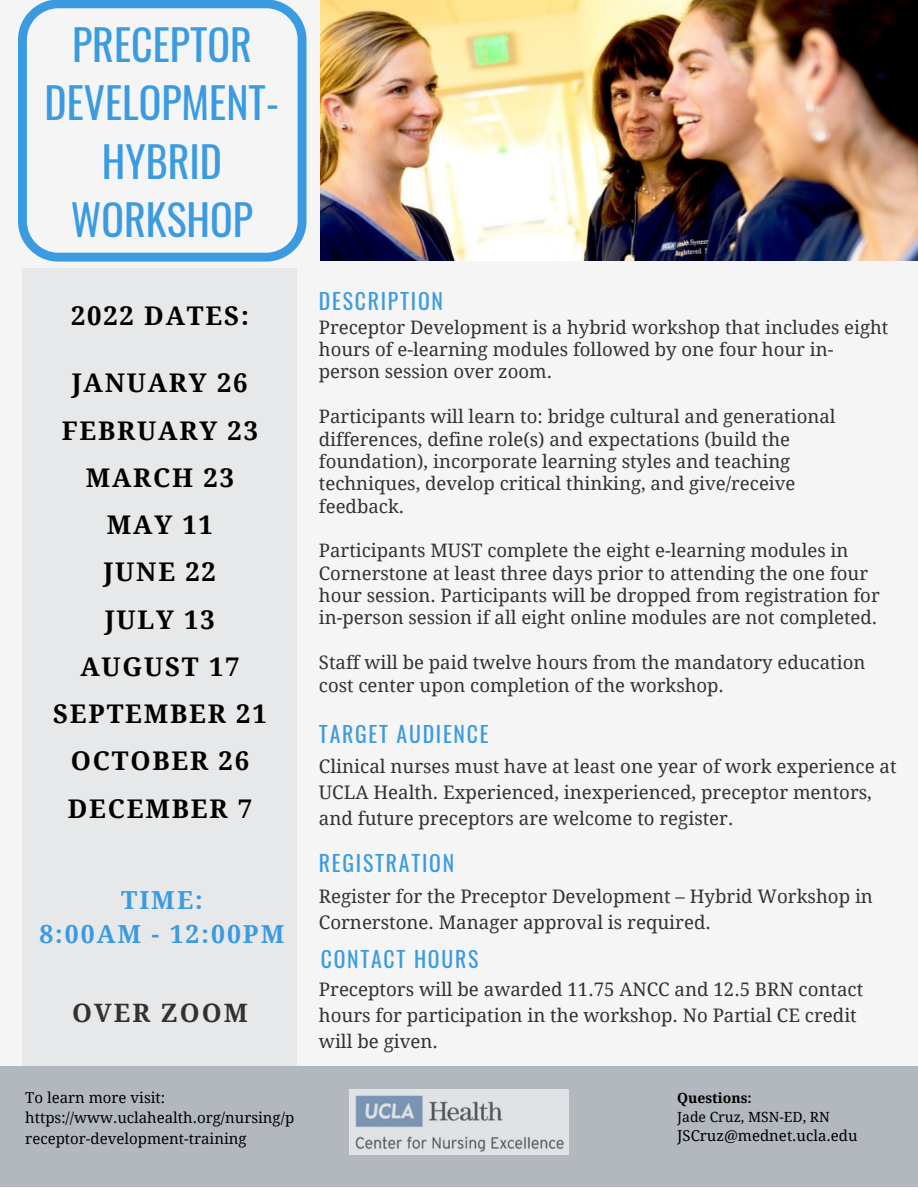
<style>
.page{position:relative;width:918px;height:1188px;background:#f5f5f5}
.page>*{position:absolute;margin:0;border:0;box-sizing:border-box;transform-origin:0 0}
.t1{font:42px/58.5px "Oswald";color:#3b9be0;text-align:center}
.t2{font:700 25.8px "Droid Serif";letter-spacing:.07em;color:#000}
.t3{font:700 25.35px "Droid Serif";letter-spacing:.08em;color:#323232}
.t4{font:700 24.9px "Droid Serif";letter-spacing:.08em;color:#3b9be0}
.t5{font:21.75px "Oswald";letter-spacing:.08em;color:#3b9be0}
.t6{font:18.75px/25.8px "Droid Serif";color:#323232}
.t7{font:18.6px/22.4px "Droid Serif";color:#323232}
.t8{font:15px/20.2px "Droid Serif";color:#000}
.t9{font:13.95px "Droid Serif";color:#000}
.t10{font:700 13.95px "Droid Serif";color:#000}
</style>
<div class="page">
<div style="left:22px;top:268px;width:275px;height:810px;background:#e7e8e9"></div>
<div style="left:0;top:1066px;width:918px;height:121px;background:#b2b8be"></div>
<svg style="left:18px;top:0;width:288px;height:262px"></svg>
<img style="left:321px;top:0;width:597px;height:261px">
<img style="left:349px;top:1089px;width:220px;height:66px">
<p class="t1" style="left:45px;top:14px;width:236px">PRECEPTOR<br>DEVELOPMENT-</p>
<p class="t1" style="left:71px;top:131px;width:184px">HYBRID<br>WORKSHOP</p>
<p class="t2" style="left:71px;top:301px;width:179px">2022 DATES:</p>
<p class="t2" style="left:72px;top:368px;width:177px">JANUARY 26</p>
<p class="t2" style="left:62px;top:416px;width:198px">FEBRUARY 23</p>
<p class="t2" style="left:86px;top:463px;width:150px">MARCH 23</p>
<p class="t2" style="left:107px;top:510px;width:108px">MAY 11</p>
<p class="t2" style="left:104px;top:557px;width:113px">JUNE 22</p>
<p class="t2" style="left:105px;top:605px;width:111px">JULY 13</p>
<p class="t2" style="left:80px;top:652px;width:161px">AUGUST 17</p>
<p class="t2" style="left:53px;top:699px;width:215px">SEPTEMBER 21</p>
<p class="t2" style="left:71px;top:746px;width:180px">OCTOBER 26</p>
<p class="t2" style="left:68px;top:794px;width:186px">DECEMBER 7</p>
<p class="t4" style="left:121px;top:886px;width:83px">TIME:</p>
<p class="t4" style="left:39px;top:920px;width:247px">8:00AM - 12:00PM</p>
<p class="t3" style="left:72px;top:999px;width:177px">OVER ZOOM</p>
<p class="t8" style="left:25px;top:1088px;width:141px">To learn more visit:</p>
<p class="t8" style="left:25px;top:1108px;width:270px">https://www.uclahealth.org/nursing/p receptor-development-training</p>
<p class="t5" style="left:319px;top:284px;width:126px">DESCRIPTION</p>
<p class="t7" style="left:319px;top:316px;width:571px">Preceptor Development is a hybrid workshop that includes eight hours of e-learning modules followed by one four hour in&shy;person session over zoom.</p>
<p class="t7" style="left:319px;top:406px;width:518px">Participants will learn to: bridge cultural and generational differences, define role(s) and expectations (build the foundation), incorporate learning styles and teaching techniques, develop critical thinking, and give/receive feedback.</p>
<p class="t7" style="left:319px;top:540px;width:562px">Participants MUST complete the eight e-learning modules in Cornerstone at least three days prior to attending the one four hour session. Participants will be dropped from registration for in-person session if all eight online modules are not completed.</p>
<p class="t7" style="left:319px;top:652px;width:548px">Staff will be paid twelve hours from the mandatory education cost center upon completion of the workshop.</p>
<p class="t5" style="left:319px;top:717px;width:171px">TARGET AUDIENCE</p>
<p class="t6" style="left:319px;top:754px;width:579px">Clinical nurses must have at least one year of work experience at<br>UCLA Health. Experienced, inexperienced, preceptor mentors, and future preceptors are welcome to register.</p>
<p class="t5" style="left:319px;top:846px;width:137px">REGISTRATION</p>
<p class="t6" style="left:319px;top:884px;width:556px">Register for the Preceptor Development – Hybrid Workshop in<br>Cornerstone. Manager approval is required.</p>
<p class="t5" style="left:321px;top:943px;width:159px">CONTACT HOURS</p>
<p class="t6" style="left:319px;top:977px;width:546px">Preceptors will be awarded 11.75 ANCC and 12.5 BRN contact hours for participation in the workshop. No Partial CE credit will be given.</p>
<p class="t10" style="left:677px;top:1090px;width:76px">Questions:</p>
<p class="t9" style="left:677px;top:1109px;width:154px">Jade Cruz, MSN-ED, RN</p>
<p class="t8" style="left:677px;top:1126px;width:182px">JSCruz@mednet.ucla.edu</p>
</div>
